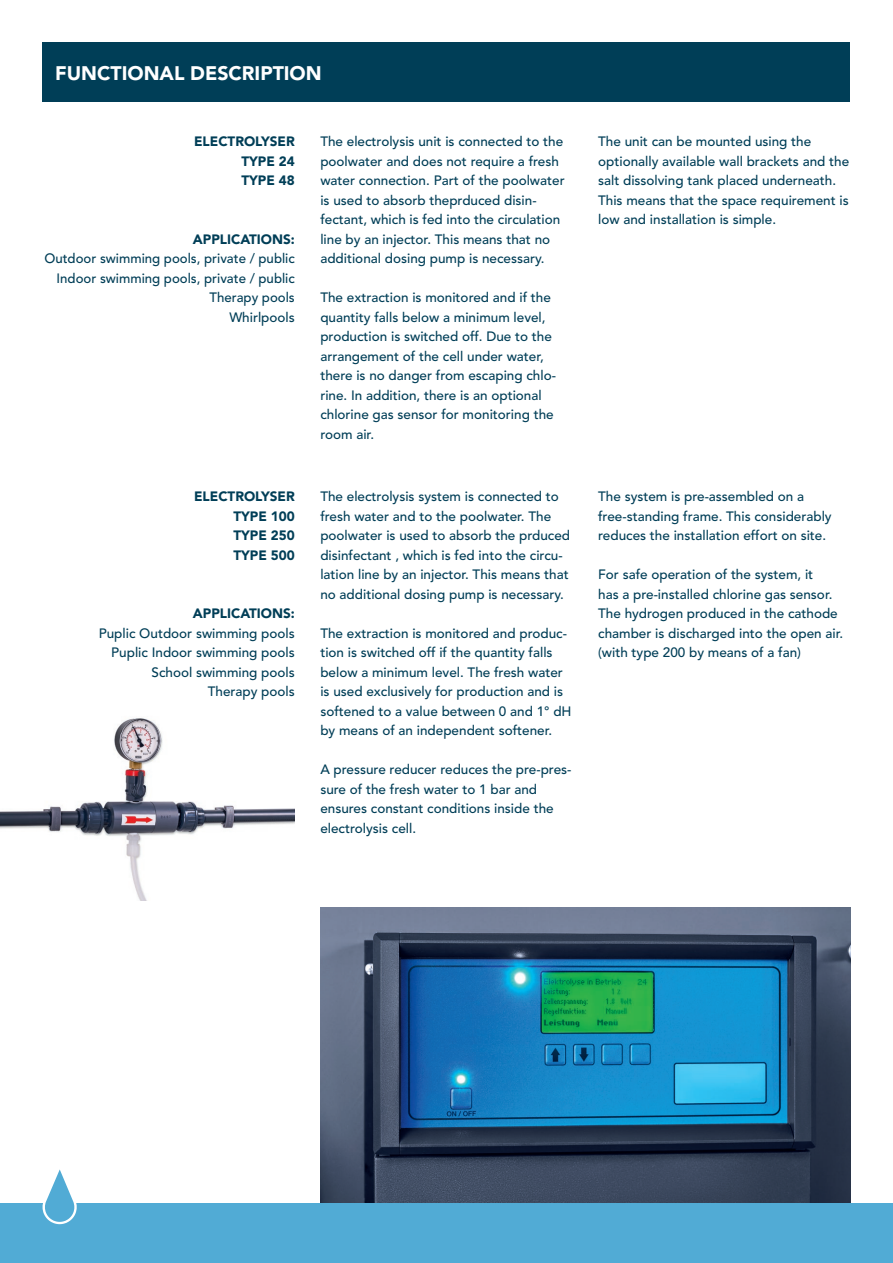
<style>
.page{position:relative;width:893px;height:1263px;background:#fff}
.page>*{position:absolute;margin:0;border:0;box-sizing:border-box;transform-origin:0 0}
.t1{font:900 19.5px "Avenir";color:#fff}
.t2{font:500 13.5px/19.5px "Avenir";color:#003e57}
.t3{font:900 13.5px/19.5px "Avenir";color:#003e57;text-align:justify}
</style>
<div class="page">
<img style="left:0;top:718px;width:295px;height:182px">
<img style="left:320px;top:908px;width:530px;height:295px">
<div style="left:0;top:1203px;width:893px;height:60px;background:#51abd5"></div>
<svg style="left:43px;top:1169px;width:34px;height:55px"></svg>
<div style="left:43px;top:43px;width:807px;height:59px;background:#003e57"></div>
<h1 class="t1" style="left:55px;top:61px;width:268px">FUNCTIONAL DESCRIPTION</h1>
<p class="t3" style="left:241px;top:132px;width:55px;text-indent:-47px">ELECTROLYSER TYPE 24<br>TYPE 48</p>
<p class="t3" style="left:193px;top:229px;width:103px">APPLICATIONS:</p>
<p class="t2" style="left:44px;top:249px;width:252px;text-align:right">Outdoor swimming pools, private / public<br>Indoor swimming pools, private / public<br>Therapy pools<br>Whirlpools</p>
<p class="t3" style="left:233px;top:487px;width:63px;text-indent:-39px">ELECTROLYSER TYPE 100<br>TYPE 250<br>TYPE 500</p>
<p class="t3" style="left:193px;top:604px;width:103px">APPLICATIONS:</p>
<p class="t2" style="left:99px;top:624px;width:198px;text-align:right">Puplic Outdoor swimming pools<br>Puplic Indoor swimming pools<br>School swimming pools<br>Therapy pools</p>
<p class="t2" style="left:320px;top:132px;width:246px">The electrolysis unit is connected to the poolwater and does not require a fresh water connection. Part of the poolwater is used to absorb theprduced disin&shy;fectant, which is fed into the circulation line by an injector. This means that no additional dosing pump is necessary.</p>
<p class="t2" style="left:320px;top:288px;width:237px">The extraction is monitored and if the quantity falls below a minimum level, production is switched off. Due to the arrangement of the cell under water, there is no danger from escaping chlo&shy;rine. In addition, there is an optional chlorine gas sensor for monitoring the room air.</p>
<p class="t2" style="left:320px;top:487px;width:251px">The electrolysis system is connected to fresh water and to the poolwater. The poolwater is used to absorb the prduced disinfectant , which is fed into the circu&shy;lation line by an injector. This means that no additional dosing pump is necessary.</p>
<p class="t2" style="left:320px;top:624px;width:253px">The extraction is monitored and produc&shy;tion is switched off if the quantity falls below a minimum level. The fresh water is used exclusively for production and is softened to a value between 0 and 1° dH by means of an independent softener.</p>
<p class="t2" style="left:320px;top:760px;width:253px">A pressure reducer reduces the pre-pres&shy;sure of the fresh water to 1 bar and ensures constant conditions inside the electrolysis cell.</p>
<p class="t2" style="left:598px;top:132px;width:253px">The unit can be mounted using the optionally available wall brackets and the salt dissolving tank placed underneath.<br>This means that the space requirement is low and installation is simple.</p>
<p class="t2" style="left:598px;top:487px;width:235px">The system is pre-assembled on a free-standing frame. This considerably reduces the installation effort on site.</p>
<p class="t2" style="left:598px;top:565px;width:247px">For safe operation of the system, it<br>has a pre-installed chlorine gas sensor.<br>The hydrogen produced in the cathode chamber is discharged into the open air. (with type 200 by means of a fan)</p>
</div>
